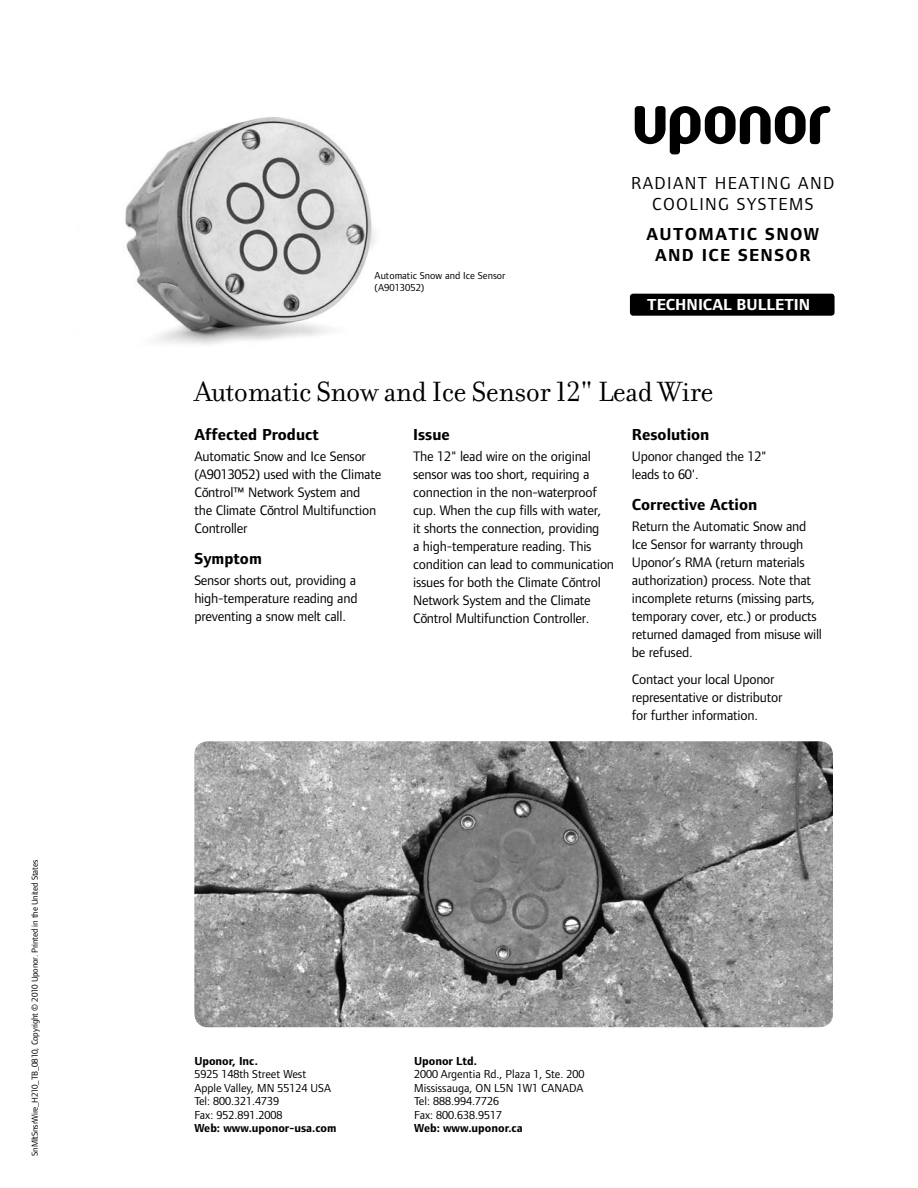
<style>
.page{position:relative;width:918px;height:1188px;background:#fff}
.page>*{position:absolute;margin:0;border:0;box-sizing:border-box;transform-origin:0 0}
.t1{font:30px "Filosofia Regular Lining";letter-spacing:-.015em;color:#000}
.t2{font:18px/21px "Foundry Form Sans";letter-spacing:.075em;color:#000;text-align:center}
.t3{font:700 18px/21px "Foundry Form Sans";letter-spacing:.075em;color:#000;text-align:center}
.t4{font:700 16.5px "Foundry Form Sans";color:#000}
.t5{font:700 16.5px "Foundry Form Sans";color:#fff}
.t6{font:14.25px/18px "Foundry Form Sans";letter-spacing:-.015em;color:#000}
.t7{font:12px/13.5px "Foundry Form Sans";color:#000}
.t8{font:700 12px "Foundry Form Sans";color:#000}
.t9{font:10.5px/12px "Foundry Form Sans";color:#000}
.t10{font:9px "Foundry Form Sans";letter-spacing:-.025em;color:#000}
</style>
<div class="page">
<img style="left:125px;top:117px;width:251px;height:228px">
<svg style="left:635px;top:106px;width:195px;height:48px"></svg>
<div style="left:630px;top:294px;width:205px;height:22px;background:#000;border-radius:3px"></div>
<img style="left:194px;top:741px;width:639px;height:286px">
<p class="t10" style="left:30px;top:1156px;width:297px;rotate:-90deg">SnMltSnsrWire_H210_TB_0810, Copyright © 2010 Uponor. Printed in the United States</p>
<p class="t9" style="left:375px;top:270px;width:132px">Automatic Snow and Ice Sensor (A9013052)</p>
<p class="t2" style="left:631px;top:173px;width:205px">RADIANT HEATING AND<br>COOLING SYSTEMS</p>
<p class="t3" style="left:647px;top:223px;width:174px">AUTOMATIC SNOW<br>AND ICE SENSOR</p>
<p class="t5" style="left:647px;top:296px;width:50px">Technica</p>
<p class="t5" style="left:723px;top:296px;width:62px">l Bulletin</p>
<h1 class="t1" style="left:194px;top:375px;width:521px">Automatic Snow and Ice Sensor 12" Lead Wire</h1>
<p class="t4" style="left:194px;top:425px;width:126px">Affected Product</p>
<p class="t6" style="left:194px;top:447px;width:188px">Automatic Snow and Ice Sensor (A9013052) used with the Climate<br>Co˘ntrol™ Network System and the Climate Co˘ntrol Multifunction<br>Controller</p>
<p class="t4" style="left:194px;top:549px;width:69px">Symptom</p>
<p class="t6" style="left:194px;top:572px;width:165px;text-align:justify">Sensor shorts out, providing a high-temperature reading and preventing a snow melt call.</p>
<p class="t4" style="left:413px;top:425px;width:38px">Issue</p>
<p class="t6" style="left:413px;top:447px;width:203px">The 12" lead wire on the original sensor was too short, requiring a connection in the non-waterproof cup. When the cup fills with water,<br>it shorts the connection, providing<br>a high-temperature reading. This condition can lead to communication issues for both the Climate Co˘ntrol Network System and the Climate Co˘ntrol Multifunction Controller.</p>
<p class="t4" style="left:632px;top:425px;width:79px">Resolution</p>
<p class="t6" style="left:632px;top:447px;width:136px">Uponor changed the 12" leads to 60'.</p>
<p class="t4" style="left:632px;top:495px;width:127px">Corrective Action</p>
<p class="t6" style="left:632px;top:518px;width:192px">Return the Automatic Snow and<br>Ice Sensor for warranty through<br>Uponor’s RMA (return materials authorization) process. Note that incomplete returns (missing parts, temporary cover, etc.) or products returned damaged from misuse will be refused.</p>
<p class="t6" style="left:632px;top:670px;width:152px">Contact your local Uponor representative or distributor for further information.</p>
<p class="t8" style="left:194px;top:1054px;width:65px">Uponor, Inc.</p>
<p class="t7" style="left:194px;top:1068px;width:138px">5925 148th Street West<br>Apple Valley, MN 55124 USA<br>Tel: 800.321.4739<br>Fax: 952.891.2008</p>
<p class="t8" style="left:194px;top:1122px;width:144px">Web: www.uponor-usa.com</p>
<p class="t8" style="left:414px;top:1054px;width:64px">Uponor Ltd.</p>
<p class="t7" style="left:414px;top:1068px;width:172px">2000 Argentia Rd., Plaza 1, Ste. 200<br>Mississauga, ON L5N 1W1 CANADA<br>Tel: 888.994.7726<br>Fax: 800.638.9517</p>
<p class="t8" style="left:414px;top:1122px;width:110px">Web: www.uponor.ca</p>
</div>
